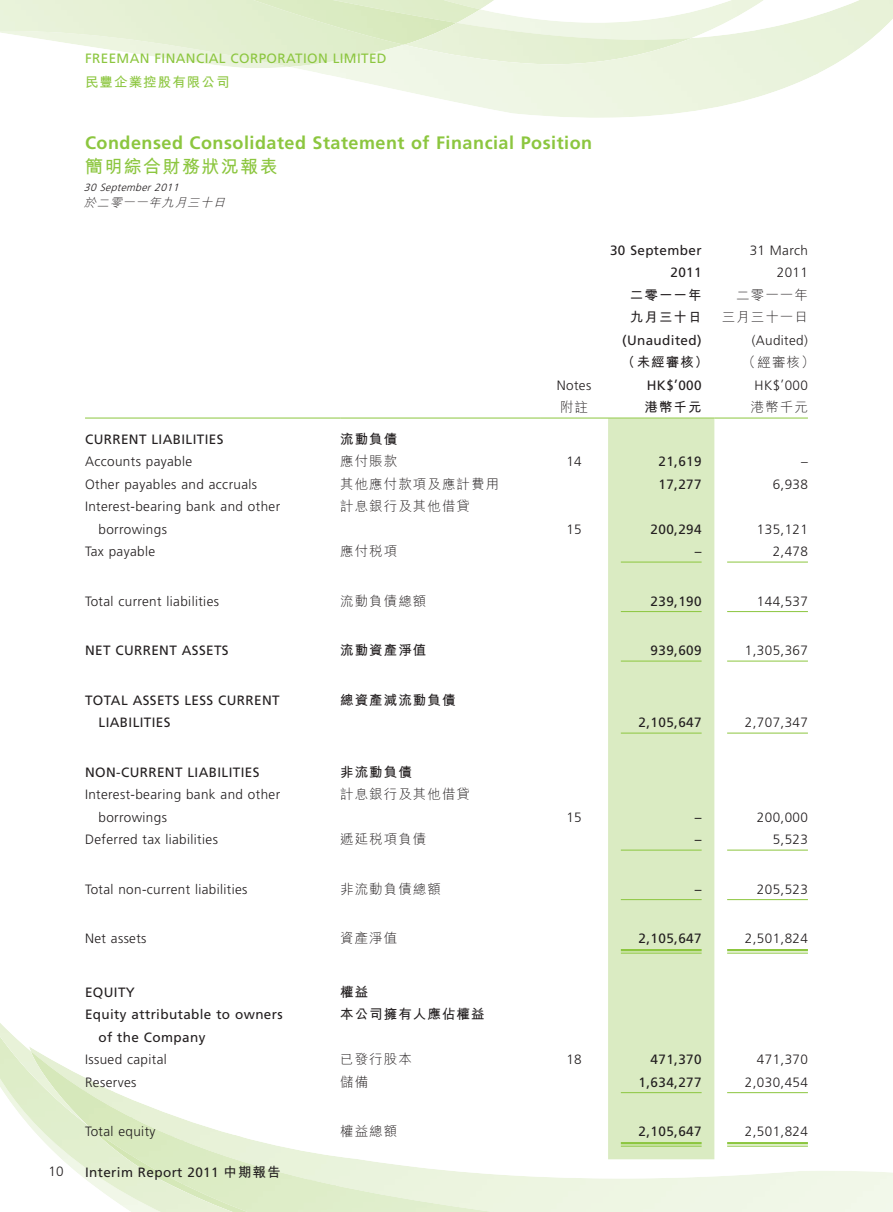
<style>
.page{position:relative;width:893px;height:1212px;background:#fff}
.page>*{position:absolute;margin:0;border:0;box-sizing:border-box;transform-origin:0 0}
.t1{font:700 18px "Frutiger LT Std";letter-spacing:.03em;color:#8cc63f}
.t2{font:18px "M Hei HK Bold E Ten B5 H";letter-spacing:.08em;color:#8cc63f}
.t3{font:300 13.5px/22.5px "Frutiger LT Std";letter-spacing:.03em;color:#231f20}
.t4{font:13.5px/22.5px "Frutiger LT Std";letter-spacing:.03em;color:#231f20}
.t5{font:13.5px/22.5px "M Hei HK Light E Ten B5 H";letter-spacing:.08em;color:#231f20;text-align:right}
.t6{font:13.5px/22.5px "M Hei HK Bold E Ten B5 H";letter-spacing:.08em;color:#231f20}
.t7{font:13.5px "Frutiger LT Std";letter-spacing:.03em;color:#8cc63f}
.t8{font:13.5px "M Hei HK Bold E Ten B5 H";letter-spacing:.08em;color:#8cc63f}
.t9{font:italic 12px "M Hei HK Light E Ten B5 H";color:#231f20}
.t10{font:italic 300 10.5px "Frutiger LT Std";color:#231f20}
.s1{font-family:"M Hei HK Bold E Ten B5 H"}
</style>
<div class="page">
<img style="left:0;top:1023px;width:12px;height:12px">
<img style="left:0;top:1035px;width:86px;height:144px">
<img style="left:29px;top:1046px;width:57px;height:45px">
<img style="left:133px;top:1100px;width:64px;height:24px">
<img style="left:31px;top:1051px;width:102px;height:87px">
<img style="left:132px;top:1116px;width:51px;height:8px">
<img style="left:249px;top:1139px;width:87px;height:73px">
<img style="left:86px;top:1124px;width:163px;height:88px">
<img style="left:734px;top:0;width:159px;height:74px">
<img style="left:496px;top:0;width:270px;height:40px">
<img style="left:496px;top:22px;width:196px;height:42px">
<img style="left:239px;top:0;width:257px;height:68px">
<img style="left:0;top:0;width:404px;height:67px">
<img style="left:457px;top:0;width:23px;height:23px">
<img style="left:252px;top:0;width:205px;height:45px">
<div style="left:608px;top:419px;width:106px;height:740px;background:#daebc2"></div>
<hr style="left:85px;top:418px;width:255px;height:1px;background:#8cc63f">
<hr style="left:340px;top:418px;width:200px;height:1px;background:#8cc63f">
<hr style="left:540px;top:418px;width:174px;height:1px;background:#8cc63f">
<hr style="left:714px;top:418px;width:94px;height:1px;background:#8cc63f">
<hr style="left:621px;top:562px;width:81px;height:1px;background:#8cc63f">
<hr style="left:727px;top:562px;width:81px;height:1px;background:#8cc63f">
<hr style="left:621px;top:611px;width:81px;height:1px;background:#8cc63f">
<hr style="left:727px;top:611px;width:81px;height:1px;background:#8cc63f">
<hr style="left:621px;top:661px;width:81px;height:1px;background:#8cc63f">
<hr style="left:727px;top:661px;width:81px;height:1px;background:#8cc63f">
<hr style="left:621px;top:733px;width:81px;height:1px;background:#8cc63f">
<hr style="left:727px;top:733px;width:81px;height:1px;background:#8cc63f">
<hr style="left:621px;top:850px;width:81px;height:1px;background:#8cc63f">
<hr style="left:727px;top:850px;width:81px;height:1px;background:#8cc63f">
<hr style="left:621px;top:899px;width:81px;height:1px;background:#8cc63f">
<hr style="left:727px;top:899px;width:81px;height:1px;background:#8cc63f">
<hr style="left:621px;top:949px;width:81px;height:2px;background:#8cc63f">
<hr style="left:621px;top:953px;width:81px;height:1px;background:#8cc63f">
<hr style="left:727px;top:949px;width:81px;height:2px;background:#8cc63f">
<hr style="left:727px;top:953px;width:81px;height:1px;background:#8cc63f">
<hr style="left:621px;top:1092px;width:81px;height:1px;background:#8cc63f">
<hr style="left:727px;top:1092px;width:81px;height:1px;background:#8cc63f">
<hr style="left:621px;top:1142px;width:81px;height:2px;background:#8cc63f">
<hr style="left:621px;top:1146px;width:81px;height:1px;background:#8cc63f">
<hr style="left:727px;top:1142px;width:81px;height:2px;background:#8cc63f">
<hr style="left:727px;top:1146px;width:81px;height:1px;background:#8cc63f">
<p class="t3" style="left:48px;top:1160px;width:17px">10</p>
<p class="t7" style="left:85px;top:52px;width:303px">FREEMAN FINANCIAL CORPORATION LIMITED</p>
<p class="t8" style="left:85px;top:77px;width:146px">民豐企業控股有限公司</p>
<h1 class="t1" style="left:85px;top:134px;width:509px">Condensed Consolidated Statement of Financial Position</h1>
<h1 class="t2" style="left:85px;top:159px;width:194px">簡明綜合財務狀況報表</h1>
<p class="t10" style="left:84px;top:182px;width:99px">30 September 2011</p>
<p class="t9" style="left:84px;top:198px;width:146px">於二零一一年九月三十日</p>
<p class="t4" style="left:610px;top:239px;width:93px">30 September</p>
<p class="t3" style="left:750px;top:239px;width:60px">31 March</p>
<p class="t4" style="left:670px;top:262px;width:33px">2011</p>
<p class="t3" style="left:777px;top:262px;width:33px">2011</p>
<p class="t6" style="left:630px;top:285px;width:73px">二零一一年九月三十日</p>
<p class="t5" style="left:722px;top:285px;width:88px">二零一一年三月三十一日</p>
<p class="t4" style="left:622px;top:329px;width:81px">(Unaudited)</p>
<p class="t3" style="left:752px;top:329px;width:58px">(Audited)</p>
<p class="t6" style="left:621px;top:353px;width:88px">（未經審核）</p>
<p class="t5" style="left:742px;top:353px;width:74px">（經審核）</p>
<p class="t3" style="left:557px;top:374px;width:36px">Notes</p>
<p class="t4" style="left:647px;top:374px;width:56px">HK$’000</p>
<p class="t3" style="left:755px;top:374px;width:55px">HK$’000</p>
<p class="t5" style="left:560px;top:398px;width:30px">附註</p>
<p class="t6" style="left:644px;top:398px;width:59px">港幣千元</p>
<p class="t5" style="left:751px;top:398px;width:59px">港幣千元</p>
<p class="t4" style="left:85px;top:428px;width:140px">CURRENT LIABILITIES</p>
<p class="t6" style="left:340px;top:429px;width:59px">流動負債</p>
<p class="t3" style="left:85px;top:451px;width:109px">Accounts payable</p>
<p class="t5" style="left:340px;top:452px;width:59px">應付賬款</p>
<p class="t3" style="left:566px;top:451px;width:17px">14</p>
<p class="t4" style="left:658px;top:451px;width:45px">21,619</p>
<p class="t3" style="left:801px;top:451px;width:8px">–</p>
<p class="t3" style="left:85px;top:473px;width:174px">Other payables and accruals</p>
<p class="t5" style="left:340px;top:474px;width:161px">其他應付款項及應計費用</p>
<p class="t4" style="left:658px;top:473px;width:45px">17,277</p>
<p class="t3" style="left:773px;top:473px;width:37px">6,938</p>
<p class="t3" style="left:99px;top:496px;width:183px;text-indent:-14px">Interest-bearing bank and other borrowings</p>
<p class="t5" style="left:340px;top:497px;width:131px">計息銀行及其他借貸</p>
<p class="t3" style="left:566px;top:518px;width:17px">15</p>
<p class="t4" style="left:651px;top:518px;width:53px">200,294</p>
<p class="t3" style="left:757px;top:518px;width:53px">135,121</p>
<p class="t3" style="left:85px;top:541px;width:72px">Tax payable</p>
<p class="t5" style="left:340px;top:542px;width:59px">應付稅項</p>
<p class="t4" style="left:695px;top:541px;width:8px">–</p>
<p class="t3" style="left:773px;top:541px;width:37px">2,478</p>
<p class="t3" style="left:85px;top:590px;width:135px">Total current liabilities</p>
<p class="t5" style="left:340px;top:591px;width:88px">流動負債總額</p>
<p class="t4" style="left:651px;top:590px;width:53px">239,190</p>
<p class="t3" style="left:757px;top:590px;width:53px">144,537</p>
<p class="t4" style="left:85px;top:640px;width:145px">NET CURRENT ASSETS</p>
<p class="t6" style="left:340px;top:641px;width:88px">流動資產淨值</p>
<p class="t4" style="left:651px;top:640px;width:53px">939,609</p>
<p class="t3" style="left:745px;top:640px;width:65px">1,305,367</p>
<p class="t4" style="left:99px;top:689px;width:183px;text-indent:-14px">TOTAL ASSETS LESS CURRENT<br>LIABILITIES</p>
<p class="t6" style="left:340px;top:690px;width:117px">總資產減流動負債</p>
<p class="t4" style="left:639px;top:712px;width:65px">2,105,647</p>
<p class="t3" style="left:745px;top:712px;width:65px">2,707,347</p>
<p class="t4" style="left:85px;top:761px;width:176px">NON-CURRENT LIABILITIES</p>
<p class="t6" style="left:340px;top:762px;width:73px">非流動負債</p>
<p class="t3" style="left:99px;top:784px;width:183px;text-indent:-14px">Interest-bearing bank and other borrowings</p>
<p class="t5" style="left:340px;top:785px;width:131px">計息銀行及其他借貸</p>
<p class="t3" style="left:566px;top:806px;width:17px">15</p>
<p class="t4" style="left:695px;top:806px;width:8px">–</p>
<p class="t3" style="left:757px;top:806px;width:53px">200,000</p>
<p class="t3" style="left:85px;top:829px;width:134px">Deferred tax liabilities</p>
<p class="t5" style="left:340px;top:830px;width:88px">遞延稅項負債</p>
<p class="t4" style="left:695px;top:829px;width:8px">–</p>
<p class="t3" style="left:773px;top:829px;width:37px">5,523</p>
<p class="t3" style="left:85px;top:878px;width:164px">Total non-current liabilities</p>
<p class="t5" style="left:340px;top:879px;width:102px">非流動負債總額</p>
<p class="t4" style="left:695px;top:878px;width:8px">–</p>
<p class="t3" style="left:757px;top:878px;width:53px">205,523</p>
<p class="t3" style="left:85px;top:928px;width:63px">Net assets</p>
<p class="t5" style="left:340px;top:929px;width:59px">資產淨值</p>
<p class="t4" style="left:639px;top:928px;width:65px">2,105,647</p>
<p class="t3" style="left:745px;top:928px;width:65px">2,501,824</p>
<p class="t4" style="left:85px;top:981px;width:51px">EQUITY</p>
<p class="t6" style="left:340px;top:982px;width:30px">權益</p>
<p class="t4" style="left:99px;top:1004px;width:186px;text-indent:-14px">Equity attributable to owners of the Company</p>
<p class="t6" style="left:340px;top:1005px;width:146px">本公司擁有人應佔權益</p>
<p class="t3" style="left:85px;top:1049px;width:83px">Issued capital</p>
<p class="t5" style="left:340px;top:1050px;width:73px">已發行股本</p>
<p class="t3" style="left:566px;top:1049px;width:17px">18</p>
<p class="t4" style="left:651px;top:1049px;width:53px">471,370</p>
<p class="t3" style="left:757px;top:1049px;width:53px">471,370</p>
<p class="t3" style="left:85px;top:1071px;width:53px">Reserves</p>
<p class="t5" style="left:340px;top:1072px;width:30px">儲備</p>
<p class="t4" style="left:639px;top:1071px;width:65px">1,634,277</p>
<p class="t3" style="left:745px;top:1071px;width:65px">2,030,454</p>
<p class="t3" style="left:85px;top:1121px;width:72px">Total equity</p>
<p class="t5" style="left:340px;top:1122px;width:59px">權益總額</p>
<p class="t4" style="left:639px;top:1121px;width:65px">2,105,647</p>
<p class="t3" style="left:745px;top:1121px;width:65px">2,501,824</p>
<p class="t4" style="left:85px;top:1162px;width:197px">Interim Report 2011 <span class="s1">中期報告</span></p>
</div>
